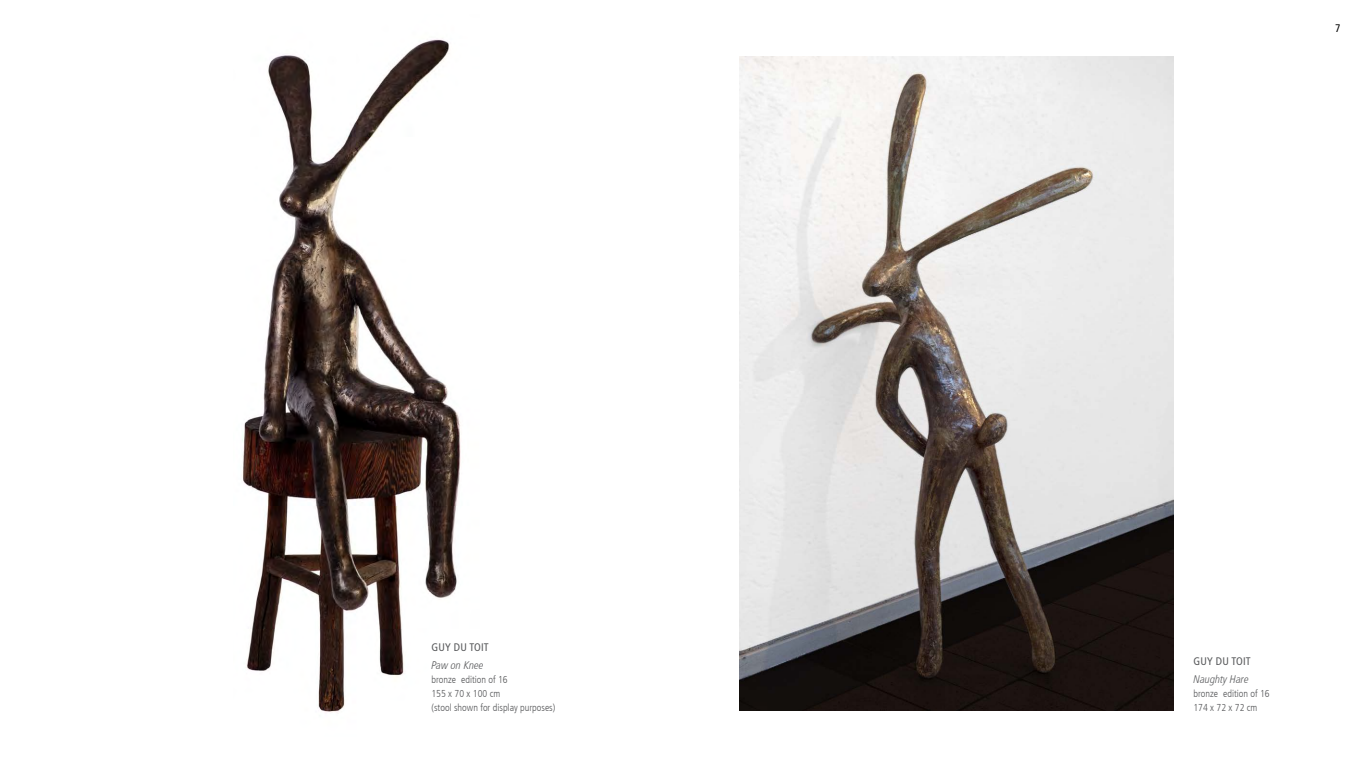
<style>
.page{position:relative;width:1366px;height:768px;background:#fff}
.page>*{position:absolute;margin:0;border:0;box-sizing:border-box;transform-origin:0 0}
.t1{font:italic 300 condensed 11px "Frutiger LT Com";color:#58595b}
.t2{font:condensed 11px "Frutiger LT Com";letter-spacing:.02em;color:#58595b}
.t3{font:condensed 11px "Frutiger LT Com";color:#000}
.t4{font:300 condensed 10px/14px "Frutiger LT Com";color:#58595b}
</style>
<div class="page">
<img style="left:242px;top:39px;width:219px;height:673px">
<img style="left:739px;top:57px;width:435px;height:654px">
<p class="t2" style="left:432px;top:641px;width:59px">GUY DU TOIT</p>
<p class="t1" style="left:432px;top:659px;width:54px">Paw on Knee</p>
<p class="t4" style="left:432px;top:673px;width:125px">bronze edition of 16<br>155 x 70 x 100 cm<br>(stool shown for display purposes)</p>
<p class="t3" style="left:1335px;top:22px;width:7px">7</p>
<p class="t2" style="left:1194px;top:655px;width:59px">GUY DU TOIT</p>
<p class="t1" style="left:1194px;top:673px;width:57px">Naughty Hare</p>
<p class="t4" style="left:1194px;top:687px;width:78px">bronze edition of 16<br>174 x 72 x 72 cm</p>
</div>
